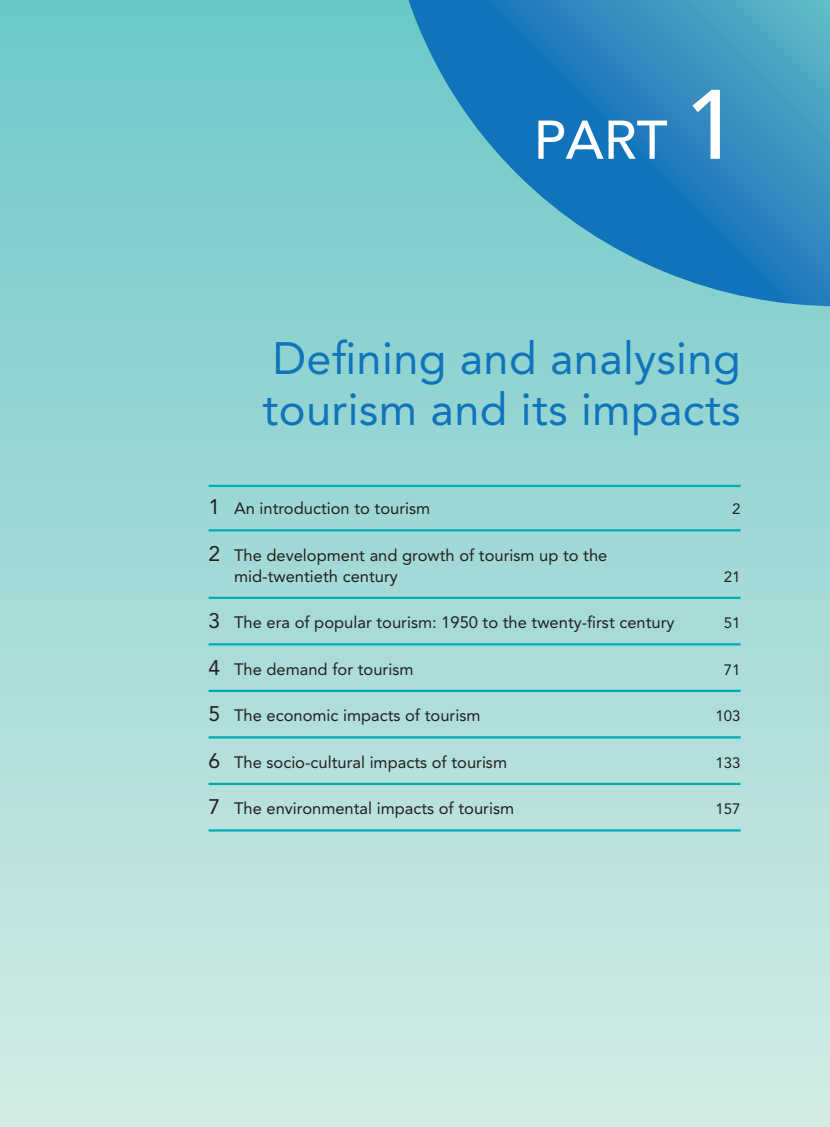
<style>
.page{position:relative;width:830px;height:1127px;background:#fff}
.page>*{position:absolute;margin:0;border:0;box-sizing:border-box;transform-origin:0 0}
.t1{font:500 54px "Avenir LT Pro";color:#fff}
.t2{font:45px/51px "Avenir LT Pro";letter-spacing:.01em;color:#1074bc}
.t3{font:16.5px/21px "Avenir LT Pro";color:#231f20}
.t4{font:15px "Avenir LT Pro";color:#231f20}
.s1{font-size:97.5px}
.s2{font-size:21px}
</style>
<div class="page">
<div style="left:0;top:0;width:829px;height:1127px;background:linear-gradient(to bottom,#6dc8c7,#d6ebe6)"></div>
<svg style="left:404px;top:0;width:425px;height:306px;background:#4098c2"></svg>
<hr style="left:208px;top:485px;width:532px;height:2px;background:#00acb1">
<hr style="left:208px;top:529px;width:532px;height:2px;background:#00acb1">
<hr style="left:208px;top:597px;width:532px;height:2px;background:#00acb1">
<hr style="left:208px;top:643px;width:532px;height:2px;background:#00acb1">
<hr style="left:208px;top:690px;width:532px;height:2px;background:#00acb1">
<hr style="left:208px;top:736px;width:532px;height:2px;background:#00acb1">
<hr style="left:208px;top:783px;width:532px;height:2px;background:#00acb1">
<hr style="left:208px;top:829px;width:532px;height:2px;background:#00acb1">
<p class="t1" style="left:533px;top:108px;width:206px">Part <span class="s1">1</span></p>
<p class="t2" style="left:262px;top:333px;width:479px">Defning and analysing tourism and its impacts</p>
<p class="t3" style="left:208px;top:498px;width:223px"><span class="s2">1</span> An introduction to tourism</p>
<p class="t4" style="left:732px;top:500px;width:10px">2</p>
<p class="t3" style="left:234px;top:544px;width:375px;text-indent:-26px"><span class="s2">2</span> The development and growth of tourism up to the mid-twentieth century</p>
<p class="t4" style="left:723px;top:567px;width:18px">21</p>
<p class="t3" style="left:208px;top:612px;width:467px"><span class="s2">3</span> The era of popular tourism: 1950 to the twenty-frst century</p>
<p class="t4" style="left:723px;top:614px;width:18px">51</p>
<p class="t3" style="left:208px;top:658px;width:206px"><span class="s2">4</span> The demand for tourism</p>
<p class="t4" style="left:723px;top:660px;width:18px">71</p>
<p class="t3" style="left:208px;top:705px;width:273px"><span class="s2">5</span> The economic impacts of tourism</p>
<p class="t4" style="left:715px;top:707px;width:27px">103</p>
<p class="t3" style="left:208px;top:751px;width:300px"><span class="s2">6</span> The socio-cultural impacts of tourism</p>
<p class="t4" style="left:715px;top:753px;width:27px">133</p>
<p class="t3" style="left:208px;top:798px;width:307px"><span class="s2">7</span> The environmental impacts of tourism</p>
<p class="t4" style="left:715px;top:800px;width:27px">157</p>
</div>
